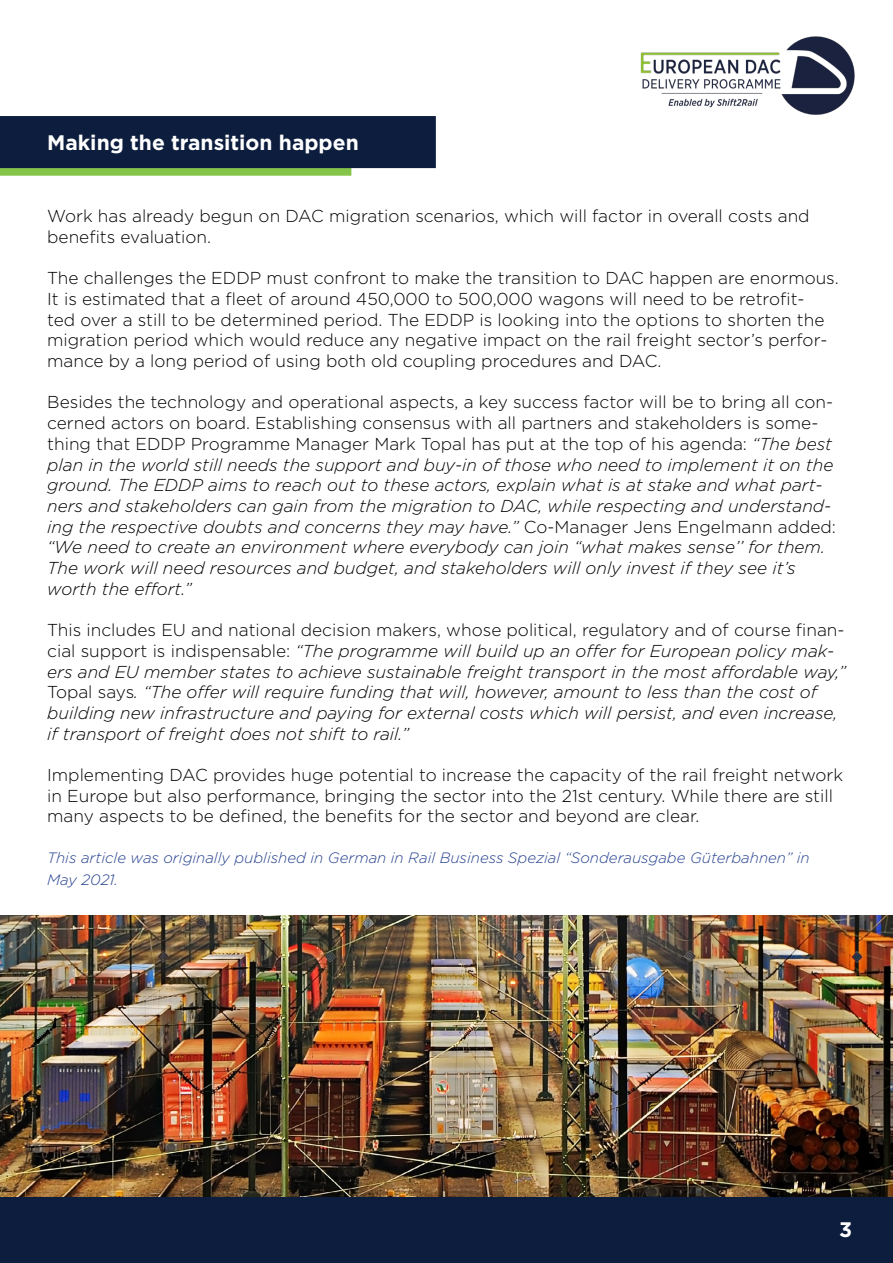
<style>
.page{position:relative;width:893px;height:1263px;background:#fff}
.page>*{position:absolute;margin:0;border:0;box-sizing:border-box;transform-origin:0 0}
.t1{font:700 21px "Gotham";color:#fff}
.t2{font:italic 300 17.25px/20.7px "Gotham";color:#000}
.t3{font:300 17.25px/20.7px "Gotham";color:#000}
.t4{font:italic 300 15px/21.6px "Gotham";color:#25408f}
.s1{font-style:normal}
</style>
<div class="page">
<div style="left:1px;top:167px;width:350px;height:8px;background:#84c448"></div>
<div style="left:0;top:166px;width:351px;height:10px;border:2px solid #84c448"></div>
<img style="left:640px;top:36px;width:215px;height:79px">
<div style="left:0;top:1196px;width:893px;height:67px;background:#0c1d3e"></div>
<div style="left:1px;top:117px;width:434px;height:50px;background:#0c1d3e"></div>
<div style="left:0;top:116px;width:436px;height:52px;border:2px solid #0c1d3e"></div>
<img style="left:0;top:915px;width:893px;height:281px">
<p class="t1" style="left:47px;top:129px;width:313px">Making the transition happen</p>
<p class="t3" style="left:47px;top:205px;width:764px">Work has already begun on DAC migration scenarios, which will factor in overall costs and benefits evaluation.</p>
<p class="t3" style="left:47px;top:267px;width:793px">The challenges the EDDP must confront to make the transition to DAC happen are enormous.<br>It is estimated that a fleet of around 450,000 to 500,000 wagons will need to be retrofit-<br>ted over a still to be determined period. The EDDP is looking into the options to shorten the migration period which would reduce any negative impact on the rail freight sector’s perfor&shy;mance by a long period of using both old coupling procedures and DAC.</p>
<p class="t2" style="left:47px;top:391px;width:790px"><span class="s1">Besides the technology and operational aspects, a key success factor will be to bring all con&shy;cerned actors on board. Establishing consensus with all partners and stakeholders is some&shy;thing that EDDP Programme Manager Mark Topal has put at the top of his agenda:</span> “The best plan in the world still needs the support and buy-in of those who need to implement it on the ground. The EDDP aims to reach out to these actors, explain what is at stake and what part&shy;ners and stakeholders can gain from the migration to DAC, while respecting and understand&shy;ing the respective doubts and concerns they may have.” <span class="s1">Co-Manager Jens Engelmann added: </span>“We need to create an environment where everybody can join “what makes sense’’ for them.<br>The work will need resources and budget, and stakeholders will only invest if they see it’s worth the effort.”</p>
<p class="t2" style="left:47px;top:619px;width:800px"><span class="s1">This includes EU and national decision makers, whose political, regulatory and of course finan&shy;cial support is indispensable:</span> “The programme will build up an offer for European policy mak&shy;ers and EU member states to achieve sustainable freight transport in the most affordable way,” <span class="s1">Topal says</span>. “The offer will require funding that will, however, amount to less than the cost of building new infrastructure and paying for external costs which will persist, and even increase, if transport of freight does not shift to rail.”</p>
<p class="t3" style="left:47px;top:764px;width:797px">Implementing DAC provides huge potential to increase the capacity of the rail freight network in Europe but also performance, bringing the sector into the 21st century. While there are still many aspects to be defined, the benefits for the sector and beyond are clear.</p>
<p class="t4" style="left:47px;top:846px;width:764px">This article was originally published in German in Rail Business Spezial “Sonderausgabe Güterbahnen” in<br>May 2021.</p>
<p class="t1" style="left:839px;top:1216px;width:15px">3</p>
</div>
